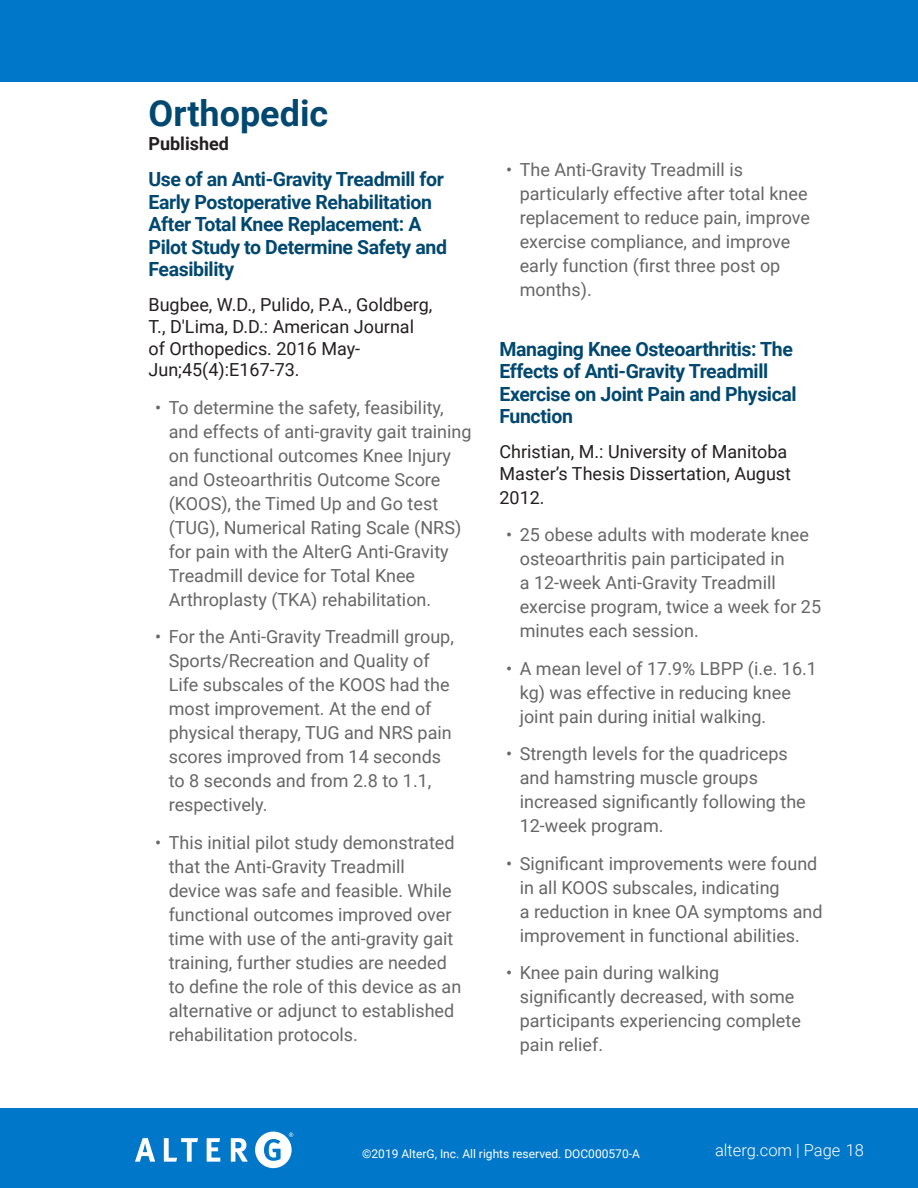
<style>
.page{position:relative;width:918px;height:1188px;background:#fff}
.page>*{position:absolute;margin:0;border:0;box-sizing:border-box;transform-origin:0 0}
.t1{font:700 36px "Roboto";color:#004870}
.blue_heaeder{font:700 19.5px/22.5px "Roboto";letter-spacing:-.02em;color:#004870}
.t2{font:18px/24px "Roboto";color:#666}
.t3{font:18px/21.6px "Roboto";color:#231f20}
.t4{font:700 18px "Roboto";color:#231f20}
.t5{font:300 16.5px "Roboto";color:#fff}
.t6{font:12px "Roboto";color:#fff}
</style>
<div class="page">
<div style="left:0;top:1108px;width:918px;height:80px;background:#0077c8"></div>
<svg style="left:135px;top:1138px;width:20px;height:24px"></svg>
<svg style="left:164px;top:1138px;width:34px;height:24px"></svg>
<svg style="left:207px;top:1138px;width:13px;height:24px"></svg>
<svg style="left:231px;top:1138px;width:17px;height:24px"></svg>
<svg style="left:255px;top:1132px;width:38px;height:36px"></svg>
<div style="left:0;top:0;width:918px;height:82px;background:#0077c8"></div>
<p class="t1" style="left:148px;top:88px;width:181px">Orthopedic</p>
<p class="t4" style="left:148px;top:131px;width:82px">Published</p>
<p class="blue_heaeder" style="left:148px;top:167px;width:300px">Use of an Anti-Gravity Treadmill for<br>Early Postoperative Rehabilitation<br>After Total Knee Replacement: A<br>Pilot Study to Determine Safety and<br>Feasibility</p>
<p class="t3" style="left:148px;top:294px;width:286px">Bugbee, W.D., Pulido, P.A., Goldberg,<br>T., D'Lima, D.D.: American Journal of Orthopedics. 2016 May-<br>Jun;45(4):E167-73.</p>
<p class="t2" style="left:169px;top:395px;width:304px;text-indent:-14px">• To determine the safety, feasibility, and effects of anti-gravity gait training on functional outcomes Knee Injury and Osteoarthritis Outcome Score (KOOS), the Timed Up and Go test (TUG), Numerical Rating Scale (NRS) for pain with the AlterG Anti-Gravity Treadmill device for Total Knee Arthroplasty (TKA) rehabilitation.</p>
<p class="t2" style="left:169px;top:624px;width:287px;text-indent:-14px">• For the Anti-Gravity Treadmill group,<br>Sports/Recreation and Quality of<br>Life subscales of the KOOS had the most improvement. At the end of physical therapy, TUG and NRS pain scores improved from 14 seconds to 8 seconds and from 2.8 to 1.1, respectively.</p>
<p class="t2" style="left:169px;top:830px;width:294px;text-indent:-14px">• This initial pilot study demonstrated that the Anti-Gravity Treadmill<br>device was safe and feasible. While functional outcomes improved over time with use of the anti-gravity gait training, further studies are needed to define the role of this device as an alternative or adjunct to established rehabilitation protocols.</p>
<p class="t2" style="left:520px;top:156px;width:292px;text-indent:-14px">• The Anti-Gravity Treadmill is particularly effective after total knee replacement to reduce pain, improve exercise compliance, and improve early function (first three post op months).</p>
<p class="blue_heaeder" style="left:500px;top:337px;width:299px">Managing Knee Osteoarthritis: The<br>Effects of Anti-Gravity Treadmill<br>Exercise on Joint Pain and Physical<br>Function</p>
<p class="t3" style="left:500px;top:440px;width:293px">Christian, M.: University of Manitoba<br>Master’s Thesis Dissertation, August</p>
<p class="t3" style="left:500px;top:486px;width:47px">2012.</p>
<p class="t2" style="left:520px;top:522px;width:303px;text-indent:-14px">• 25 obese adults with moderate knee osteoarthritis pain participated in<br>a 12-week Anti-Gravity Treadmill exercise program, twice a week for 25 minutes each session.</p>
<p class="t2" style="left:520px;top:656px;width:299px;text-indent:-14px">• A mean level of 17.9% LBPP (i.e. 16.1 kg) was effective in reducing knee joint pain during initial walking.</p>
<p class="t2" style="left:520px;top:741px;width:288px;text-indent:-14px">• Strength levels for the quadriceps and hamstring muscle groups increased significantly following the<br>12-week program.</p>
<p class="t2" style="left:520px;top:851px;width:304px;text-indent:-14px">• Significant improvements were found in all KOOS subscales, indicating<br>a reduction in knee OA symptoms and improvement in functional abilities.</p>
<p class="t2" style="left:520px;top:960px;width:283px;text-indent:-14px">• Knee pain during walking significantly decreased, with some participants experiencing complete pain relief.</p>
<p class="t6" style="left:362px;top:1146px;width:279px">©2019 AlterG, Inc. All rights reserved. DOC000570-A</p>
<p class="t5" style="left:715px;top:1138px;width:150px">alterg.com | Page 18</p>
</div>
